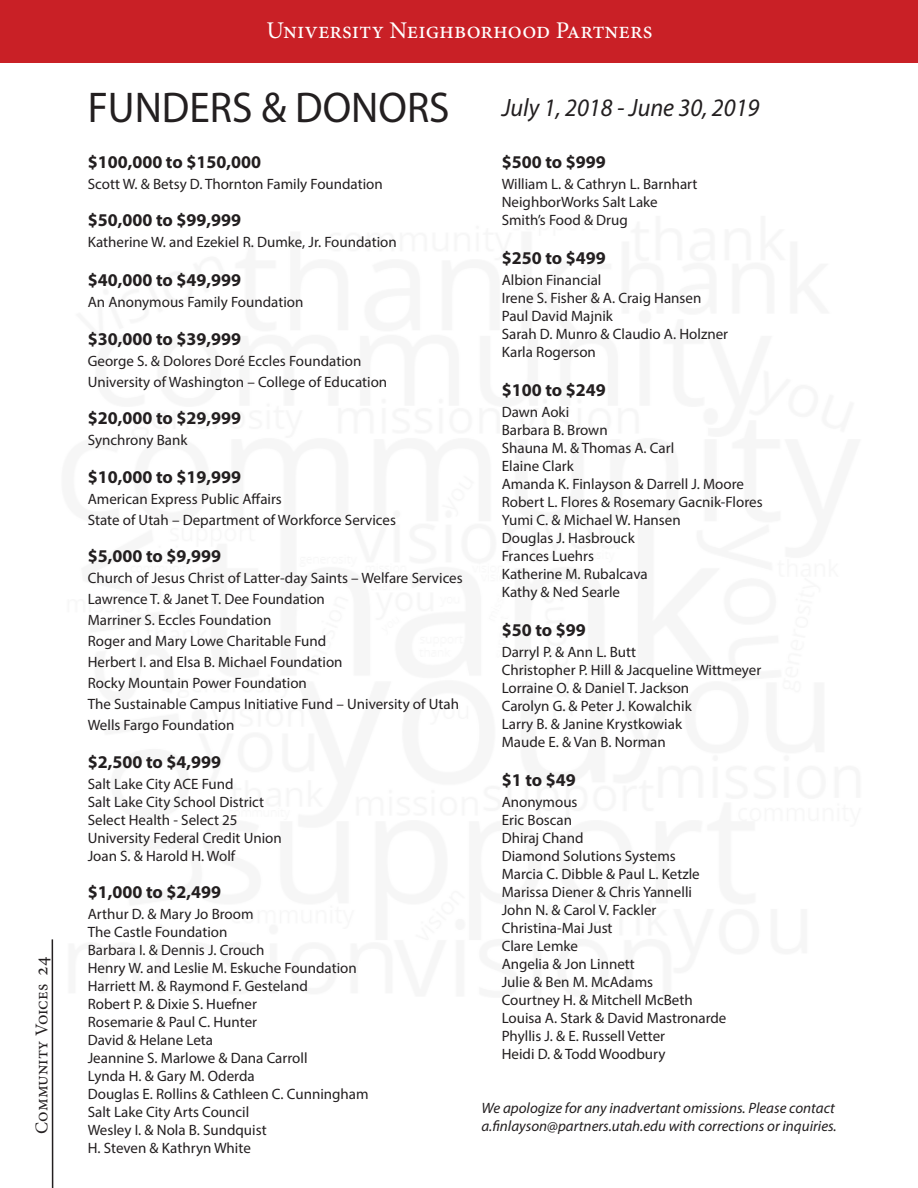
<style>
.page{position:relative;width:918px;height:1188px;background:#fff}
.page>*{position:absolute;margin:0;border:0;box-sizing:border-box;transform-origin:0 0}
.t1{font:43.2px "Myriad Pro";color:#231f20;scale:.96 1}
.t2{font:italic 25.2px "Myriad Pro";color:#231f20;scale:.96 1}
.t3{font:24px "Minion Pro";color:#fff}
.t4{font:700 18px "Myriad Pro";color:#231f20}
.t5{font:18px "Minion Pro";color:#231f20}
.t6{font:15px/18px "Myriad Pro";color:#231f20}
.t7{font:italic 15px/18px "Myriad Pro";color:#231f20}
.s1{font-size:19.5px}
</style>
<div class="page">
<div style="left:0;top:0;width:918px;height:63px;background:#c92026"></div>
<hr style="left:52px;top:939px;width:1px;height:249px;background:#231f20">
<p class="t5" style="left:30px;top:1134px;width:178px;rotate:-90deg">Community Voices <span class="s1">24</span></p>
<p class="t3" style="left:267px;top:14px;width:388px">University Neighborhood Partners</p>
<p class="t1" style="left:88px;top:81px;width:379px">FUNDERS &amp; DONORS</p>
<p class="t4" style="left:88px;top:150px;width:175px">$100,000 to $150,000</p>
<p class="t6" style="left:88px;top:175px;width:297px">Scott W. &amp; Betsy D. Thornton Family Foundation</p>
<p class="t4" style="left:88px;top:209px;width:155px">$50,000 to $99,999</p>
<p class="t6" style="left:88px;top:233px;width:311px">Katherine W. and Ezekiel R. Dumke, Jr. Foundation</p>
<p class="t4" style="left:88px;top:269px;width:155px">$40,000 to $49,999</p>
<p class="t6" style="left:88px;top:293px;width:217px">An Anonymous Family Foundation</p>
<p class="t4" style="left:88px;top:327px;width:155px">$30,000 to $39,999</p>
<p class="t6" style="left:88px;top:352px;width:275px">George S. &amp; Dolores Doré Eccles Foundation</p>
<p class="t6" style="left:88px;top:373px;width:301px">University of Washington – College of Education</p>
<p class="t4" style="left:88px;top:407px;width:155px">$20,000 to $29,999</p>
<p class="t6" style="left:88px;top:431px;width:101px">Synchrony Bank</p>
<p class="t4" style="left:88px;top:465px;width:155px">$10,000 to $19,999</p>
<p class="t6" style="left:88px;top:490px;width:196px">American Express Public Affairs</p>
<p class="t6" style="left:88px;top:511px;width:310px">State of Utah – Department of Workforce Services</p>
<p class="t4" style="left:88px;top:545px;width:135px">$5,000 to $9,999</p>
<p class="t6" style="left:88px;top:569px;width:377px">Church of Jesus Christ of Latter-day Saints – Welfare Services</p>
<p class="t6" style="left:88px;top:590px;width:239px">Lawrence T. &amp; Janet T. Dee Foundation</p>
<p class="t6" style="left:88px;top:611px;width:185px">Marriner S. Eccles Foundation</p>
<p class="t6" style="left:88px;top:632px;width:240px">Roger and Mary Lowe Charitable Fund</p>
<p class="t6" style="left:88px;top:653px;width:256px">Herbert I. and Elsa B. Michael Foundation</p>
<p class="t6" style="left:88px;top:674px;width:221px">Rocky Mountain Power Foundation</p>
<p class="t6" style="left:88px;top:695px;width:373px">The Sustainable Campus Initiative Fund – University of Utah</p>
<p class="t6" style="left:88px;top:716px;width:148px">Wells Fargo Foundation</p>
<p class="t4" style="left:88px;top:750px;width:135px">$2,500 to $4,999</p>
<p class="t6" style="left:88px;top:775px;width:147px">Salt Lake City ACE Fund</p>
<p class="t6" style="left:88px;top:793px;width:178px">Salt Lake City School District</p>
<p class="t6" style="left:88px;top:811px;width:151px">Select Health - Select 25</p>
<p class="t6" style="left:88px;top:829px;width:196px">University Federal Credit Union</p>
<p class="t6" style="left:88px;top:847px;width:149px">Joan S. &amp; Harold H. Wolf</p>
<p class="t4" style="left:88px;top:881px;width:135px">$1,000 to $2,499</p>
<p class="t6" style="left:88px;top:905px;width:167px">Arthur D. &amp; Mary Jo Broom</p>
<p class="t6" style="left:88px;top:923px;width:141px">The Castle Foundation</p>
<p class="t6" style="left:88px;top:941px;width:178px">Barbara I. &amp; Dennis J. Crouch</p>
<p class="t6" style="left:88px;top:959px;width:271px">Henry W. and Leslie M. Eskuche Foundation<br>Harriett M. &amp; Raymond F. Gesteland</p>
<p class="t6" style="left:88px;top:995px;width:171px">Robert P. &amp; Dixie S. Huefner</p>
<p class="t6" style="left:88px;top:1013px;width:171px">Rosemarie &amp; Paul C. Hunter</p>
<p class="t6" style="left:88px;top:1031px;width:127px">David &amp; Helane Leta</p>
<p class="t6" style="left:88px;top:1049px;width:221px">Jeannine S. Marlowe &amp; Dana Carroll</p>
<p class="t6" style="left:88px;top:1067px;width:168px">Lynda H. &amp; Gary M. Oderda</p>
<p class="t6" style="left:88px;top:1085px;width:282px">Douglas E. Rollins &amp; Cathleen C. Cunningham</p>
<p class="t6" style="left:88px;top:1103px;width:163px">Salt Lake City Arts Council</p>
<p class="t6" style="left:88px;top:1121px;width:180px">Wesley I. &amp; Nola B. Sundquist</p>
<p class="t6" style="left:88px;top:1139px;width:165px">H. Steven &amp; Kathryn White</p>
<p class="t2" style="left:502px;top:92px;width:270px">July 1, 2018 - June 30, 2019</p>
<p class="t4" style="left:502px;top:150px;width:106px">$500 to $999</p>
<p class="t6" style="left:502px;top:175px;width:197px">William L. &amp; Cathryn L. Barnhart</p>
<p class="t6" style="left:502px;top:193px;width:158px">NeighborWorks Salt Lake</p>
<p class="t6" style="left:502px;top:211px;width:128px">Smith’s Food &amp; Drug</p>
<p class="t4" style="left:502px;top:246px;width:106px">$250 to $499</p>
<p class="t6" style="left:502px;top:271px;width:101px">Albion Financial</p>
<p class="t6" style="left:502px;top:289px;width:201px">Irene S. Fisher &amp; A. Craig Hansen</p>
<p class="t6" style="left:502px;top:307px;width:113px">Paul David Majnik</p>
<p class="t6" style="left:502px;top:325px;width:228px">Sarah D. Munro &amp; Claudio A. Holzner</p>
<p class="t6" style="left:502px;top:343px;width:96px">Karla Rogerson</p>
<p class="t4" style="left:502px;top:378px;width:106px">$100 to $249</p>
<p class="t6" style="left:502px;top:403px;width:69px">Dawn Aoki</p>
<p class="t6" style="left:502px;top:421px;width:107px">Barbara B. Brown</p>
<p class="t6" style="left:502px;top:439px;width:174px">Shauna M. &amp; Thomas A. Carl</p>
<p class="t6" style="left:502px;top:457px;width:74px">Elaine Clark</p>
<p class="t6" style="left:502px;top:475px;width:244px">Amanda K. Finlayson &amp; Darrell J. Moore</p>
<p class="t6" style="left:502px;top:493px;width:262px">Robert L. Flores &amp; Rosemary Gacnik-Flores</p>
<p class="t6" style="left:502px;top:511px;width:181px">Yumi C. &amp; Michael W. Hansen</p>
<p class="t6" style="left:502px;top:529px;width:134px">Douglas J. Hasbrouck</p>
<p class="t6" style="left:502px;top:547px;width:94px">Frances Luehrs</p>
<p class="t6" style="left:502px;top:565px;width:148px">Katherine M. Rubalcava</p>
<p class="t6" style="left:502px;top:583px;width:120px">Kathy &amp; Ned Searle</p>
<p class="t4" style="left:502px;top:618px;width:86px">$50 to $99</p>
<p class="t6" style="left:502px;top:643px;width:136px">Darryl P. &amp; Ann L. Butt</p>
<p class="t6" style="left:502px;top:661px;width:261px">Christopher P. Hill &amp; Jacqueline Wittmeyer</p>
<p class="t6" style="left:502px;top:679px;width:189px">Lorraine O. &amp; Daniel T. Jackson</p>
<p class="t6" style="left:502px;top:697px;width:192px">Carolyn G. &amp; Peter J. Kowalchik</p>
<p class="t6" style="left:502px;top:715px;width:182px">Larry B. &amp; Janine Krystkowiak</p>
<p class="t6" style="left:502px;top:733px;width:166px">Maude E. &amp; Van B. Norman</p>
<p class="t4" style="left:502px;top:768px;width:76px">$1 to $49</p>
<p class="t6" style="left:502px;top:793px;width:77px">Anonymous</p>
<p class="t6" style="left:502px;top:811px;width:72px">Eric Boscan</p>
<p class="t6" style="left:502px;top:829px;width:83px">Dhiraj Chand</p>
<p class="t6" style="left:502px;top:847px;width:176px">Diamond Solutions Systems</p>
<p class="t6" style="left:502px;top:865px;width:200px">Marcia C. Dibble &amp; Paul L. Ketzle</p>
<p class="t6" style="left:502px;top:883px;width:192px">Marissa Diener &amp; Chris Yannelli</p>
<p class="t6" style="left:502px;top:901px;width:156px">John N. &amp; Carol V. Fackler</p>
<p class="t6" style="left:502px;top:919px;width:112px">Christina-Mai Just</p>
<p class="t6" style="left:502px;top:937px;width:78px">Clare Lemke</p>
<p class="t6" style="left:502px;top:955px;width:135px">Angelia &amp; Jon Linnett</p>
<p class="t6" style="left:502px;top:973px;width:153px">Julie &amp; Ben M. McAdams</p>
<p class="t6" style="left:502px;top:991px;width:192px">Courtney H. &amp; Mitchell McBeth</p>
<p class="t6" style="left:502px;top:1009px;width:226px">Louisa A. Stark &amp; David Mastronarde</p>
<p class="t6" style="left:502px;top:1027px;width:165px">Phyllis J. &amp; E. Russell Vetter</p>
<p class="t6" style="left:502px;top:1045px;width:165px">Heidi D. &amp; Todd Woodbury</p>
<p class="t7" style="left:482px;top:1099px;width:357px">We apologize for any inadvertant omissions. Please contact a.finlayson@partners.utah.edu with corrections or inquiries.</p>
</div>
